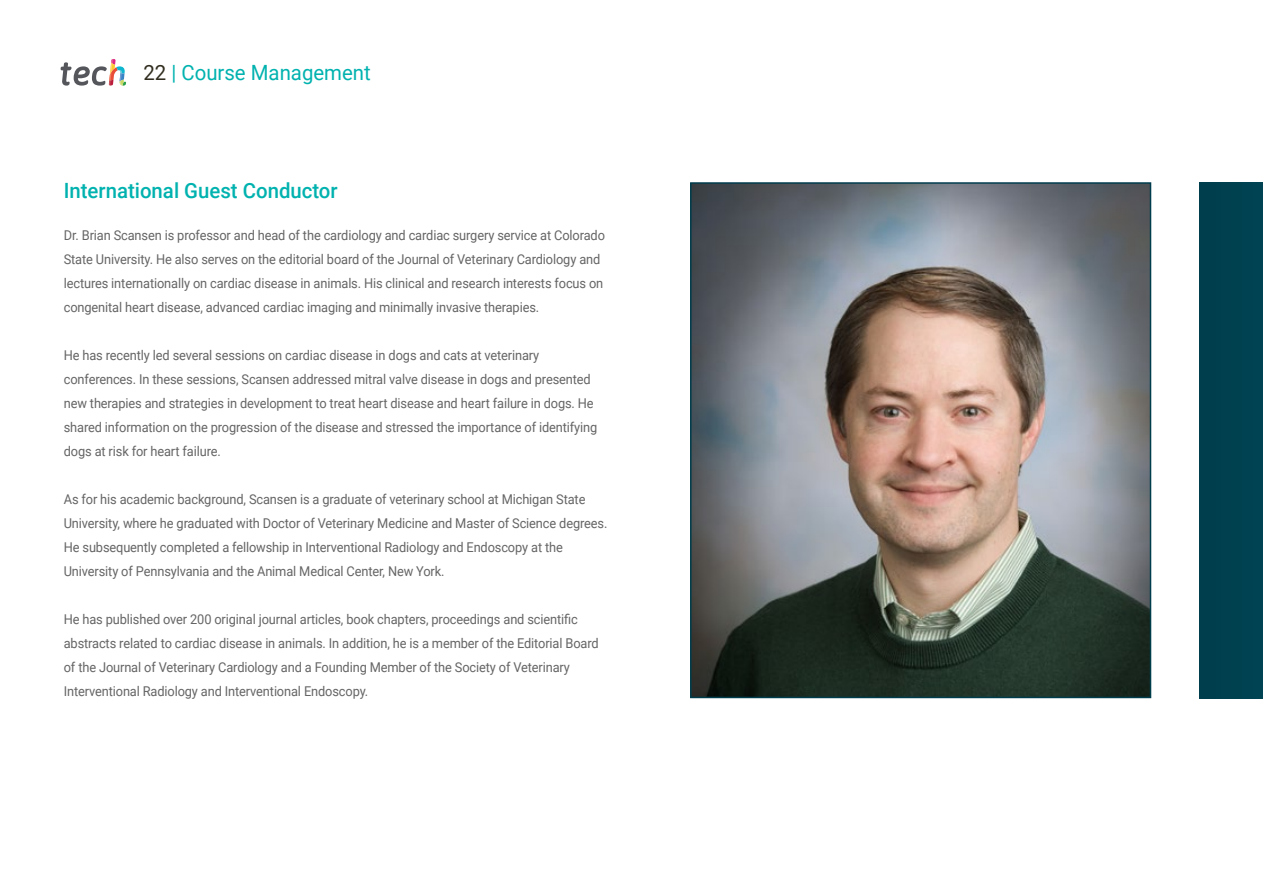
<style>
.page{position:relative;width:1263px;height:893px;background:#fff}
.page>*{position:absolute;margin:0;border:0;box-sizing:border-box;transform-origin:0 0}
.t1{font:500 21px "Roboto";color:#00b2af}
.t2{font:21px "Roboto";color:#00b2af}
.t3{font:13.5px/24px "Roboto";letter-spacing:-.01em;color:#656565;scale:.95 1}
.s1{color:#312e20}
</style>
<div class="page">
<img style="left:693px;top:185px;width:455px;height:510px">
<div style="left:690px;top:182px;width:461px;height:516px;border:2px solid #003d4c"></div>
<div style="left:1199px;top:182px;width:64px;height:516px;background:#00404f"></div>
<svg style="left:61px;top:59px;width:65px;height:27px"></svg>
<h1 class="t2" style="left:144px;top:57px;width:229px"><span class="s1">22</span> | Course Management</h1>
<h1 class="t1" style="left:64px;top:176px;width:275px">International Guest Conductor</h1>
<p class="t3" style="left:64px;top:222px;width:571px">Dr. Brian Scansen is professor and head of the cardiology and cardiac surgery service at Colorado State University. He also serves on the editorial board of the Journal of Veterinary Cardiology and lectures internationally on cardiac disease in animals. His clinical and research interests focus on congenital heart disease, advanced cardiac imaging and minimally invasive therapies.</p>
<p class="t3" style="left:64px;top:342px;width:563px">He has recently led several sessions on cardiac disease in dogs and cats at veterinary conferences. In these sessions, Scansen addressed mitral valve disease in dogs and presented new therapies and strategies in development to treat heart disease and heart failure in dogs. He shared information on the progression of the disease and stressed the importance of identifying dogs at risk for heart failure.</p>
<p class="t3" style="left:64px;top:486px;width:574px">As for his academic background, Scansen is a graduate of veterinary school at Michigan State University, where he graduated with Doctor of Veterinary Medicine and Master of Science degrees.<br>He subsequently completed a fellowship in Interventional Radiology and Endoscopy at the University of Pennsylvania and the Animal Medical Center, New York.</p>
<p class="t3" style="left:64px;top:606px;width:564px">He has published over 200 original journal articles, book chapters, proceedings and scientific abstracts related to cardiac disease in animals. In addition, he is a member of the Editorial Board of the Journal of Veterinary Cardiology and a Founding Member of the Society of Veterinary Interventional Radiology and Interventional Endoscopy.</p>
</div>
